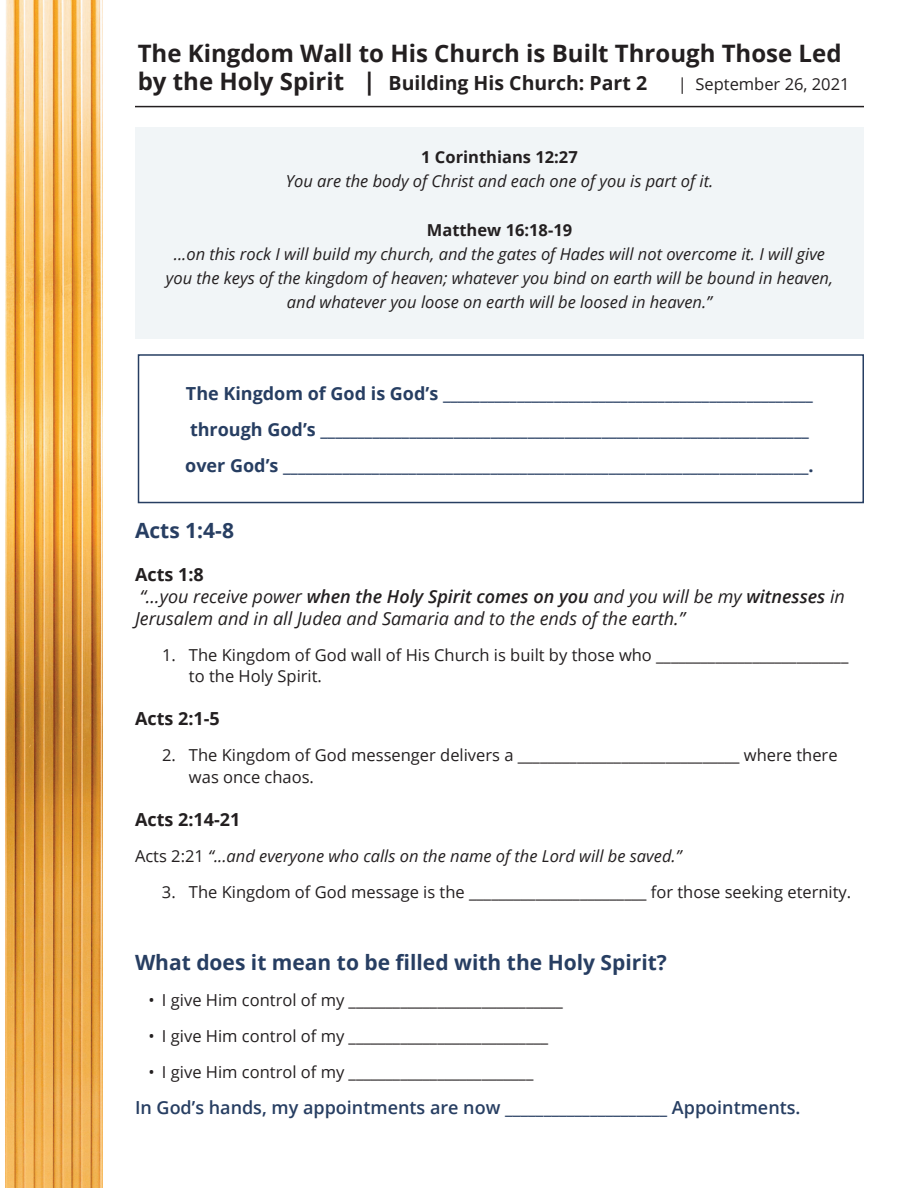
<style>
.page{position:relative;width:918px;height:1188px;background:#fff}
.page>*{position:absolute;margin:0;border:0;box-sizing:border-box;transform-origin:0 0}
.t1{font:700 24px "Open Sans";color:#231f20}
.t2{font:700 21px "Open Sans";color:#273e62}
.t3{font:700 19.5px "Open Sans";color:#231f20}
.t4{font:700 18px/36px "Open Sans";color:#273e62}
.t5{font:italic 18px/21.6px "Open Sans";color:#231f20}
.t6{font:600 18px "Open Sans";color:#273e62}
.t7{font:700 18px "Open Sans";color:#231f20}
.t8{font:16.5px/21.6px "Open Sans";color:#231f20}
.t9{font:italic 16.5px/24px "Open Sans";color:#231f20;text-align:center}
.t10{font:700 16.5px "Open Sans";color:#231f20}
.s1{font-size:24px}
.s2{font-weight:700;font-style:normal}
.s3{font-weight:600}
.s4{font-style:normal}
</style>
<div class="page">
<hr style="left:135px;top:106px;width:729px;height:1px;background:#231f20">
<div style="left:135px;top:127px;width:729px;height:212px;background:#f1f5f7"></div>
<img style="left:5px;top:0;width:98px;height:1188px">
<div style="left:138px;top:354px;width:726px;height:149px;border:2px solid #273e62"></div>
<h1 class="t1" style="left:138px;top:36px;width:705px">The Kingdom Wall to His Church is Built Through Those Led</h1>
<p class="t3" style="left:138px;top:70px;width:511px"><span class="s1">by the Holy Spirit |</span> Building His Church: Part 2</p>
<p class="t8" style="left:678px;top:73px;width:173px">| September 26, 2021</p>
<p class="t10" style="left:421px;top:146px;width:158px">1 Corinthians 12:27</p>
<p class="t9" style="left:286px;top:169px;width:429px">You are the body of Christ and each one of you is part of it.</p>
<p class="t10" style="left:427px;top:218px;width:147px">Matthew 16:18-19</p>
<p class="t9" style="left:166px;top:242px;width:669px">...on this rock I will build my church, and the gates of Hades will not overcome it. I will give you the keys of the kingdom of heaven; whatever you bind on earth will be bound in heaven, and whatever you loose on earth will be loosed in heaven.”</p>
<p class="t4" style="left:185px;top:375px;width:630px">The Kingdom of God is God’s __________________________________________________ through God’s __________________________________________________________________ over God’s _______________________________________________________________________.</p>
<p class="t2" style="left:135px;top:516px;width:101px">Acts 1:4-8</p>
<p class="t5" style="left:135px;top:564px;width:712px"><span class="s2">Acts 1:8<br></span>“…you receive power <span class="s3">when the Holy Spirit comes on you</span> and you will be my <span class="s3">witnesses</span> in<br>Jerusalem and in all Judea and Samaria and to the ends of the earth.”</p>
<p class="t8" style="left:189px;top:643px;width:661px;text-indent:-27px">1. The Kingdom of God wall of His Church is built by those who __________________________ to the Holy Spirit.</p>
<p class="t7" style="left:135px;top:706px;width:86px">Acts 2:1-5</p>
<p class="t8" style="left:189px;top:744px;width:650px;text-indent:-27px">2. The Kingdom of God messenger delivers a ______________________________ where there was once chaos.</p>
<p class="t7" style="left:135px;top:807px;width:107px">Acts 2:14-21</p>
<p class="t9" style="left:135px;top:844px;width:548px"><span class="s4">Acts 2:21</span> “...and everyone who calls on the name of the Lord will be saved.”</p>
<p class="t8" style="left:162px;top:881px;width:691px">3. The Kingdom of God message is the ________________________ for those seeking eternity.</p>
<p class="t2" style="left:135px;top:948px;width:533px">What does it mean to be filled with the Holy Spirit?</p>
<p class="t8" style="left:148px;top:989px;width:416px">• I give Him control of my _____________________________</p>
<p class="t8" style="left:148px;top:1025px;width:401px">• I give Him control of my ___________________________</p>
<p class="t8" style="left:148px;top:1061px;width:386px">• I give Him control of my _________________________</p>
<p class="t6" style="left:135px;top:1095px;width:667px">In God’s hands, my appointments are now _____________________ Appointments.</p>
</div>
